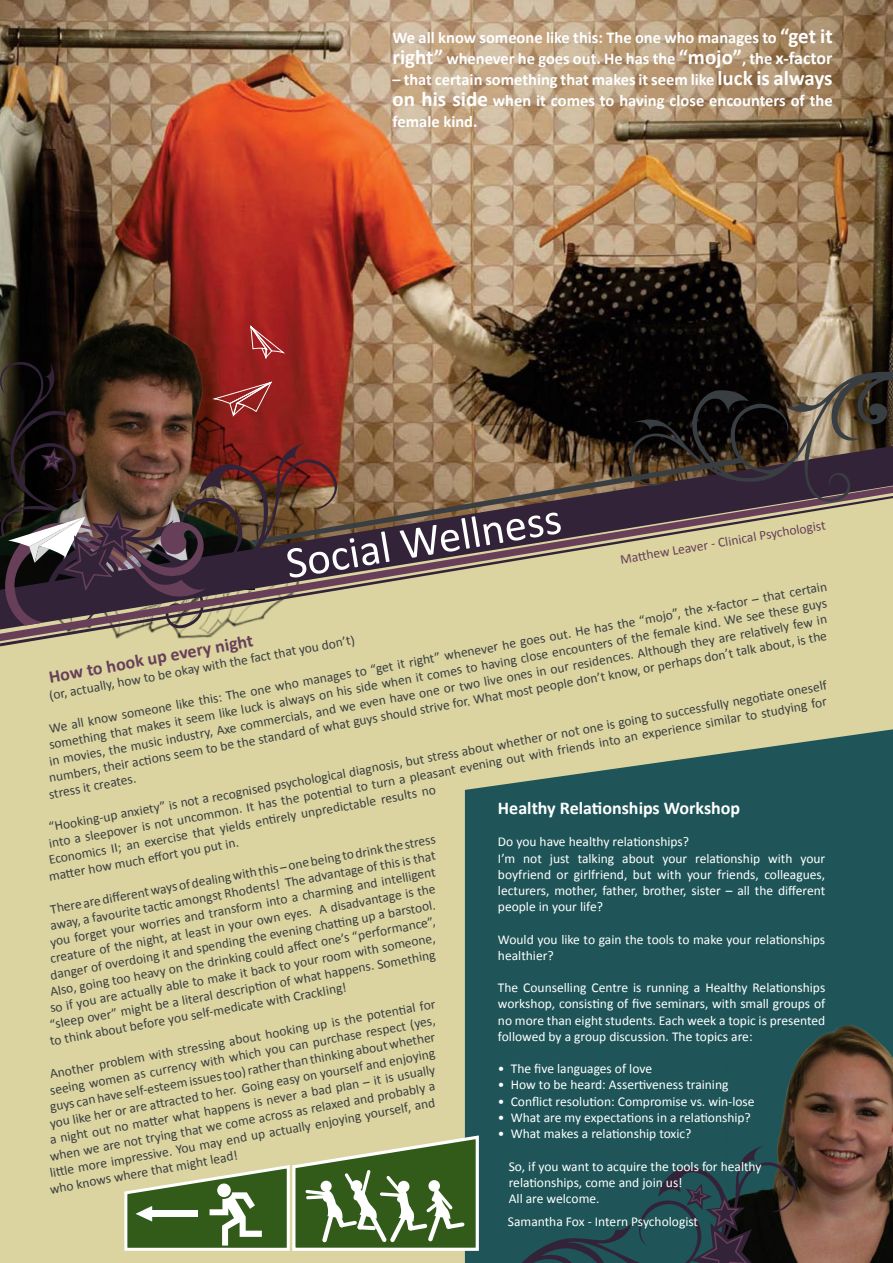
<style>
.page{position:relative;width:893px;height:1263px;background:#dbd4a0}
.page>*{position:absolute;margin:0;border:0;box-sizing:border-box;transform-origin:0 0}
.t1{font:45px "Calibri";color:#fff}
.t2{font:700 18px "Calibri";color:#fff}
.t3{font:700 18px "Calibri";color:#673f59}
.t4{font:700 16.5px/21px "Calibri";color:#fff}
.t5{font:13.5px/16px "Calibri";color:#383e42}
.t6{font:13.5px/16.2px "Calibri";color:#fff}
.t7{font:13.5px "Calibri";color:#673f59}
.s1{font-size:21px}
.s2{font-size:18px}
</style>
<div class="page">
<svg style="left:465px;top:729px;width:428px;height:534px;background:#2e5f5e"></svg>
<img style="left:0;top:0;width:893px;height:446px">
<svg style="left:344px;top:446px;width:282px;height:40px;background:#8b6e4f"></svg>
<svg style="left:287px;top:443px;width:57px;height:43px;background:#822721"></svg>
<svg style="left:0;top:641px;width:315px;height:5px"></svg>
<svg style="left:0;top:486px;width:851px;height:155px"></svg>
<svg style="left:626px;top:368px;width:267px;height:137px;background:#382f2d"></svg>
<img style="left:724px;top:1009px;width:169px;height:254px">
<svg style="left:124px;top:1133px;width:356px;height:119px"></svg>
<svg style="left:496px;top:1145px;width:307px;height:118px;background:#24464a"></svg>
<img style="left:0;top:305px;width:287px;height:331px">
<p class="t4" style="left:393px;top:26px;width:442px">We all know someone like this: The one who manages to <span class="s1">“get it right”</span> whenever he goes out. He has the <span class="s1">“mojo”</span>, the <span class="s2">x-factor</span></p>
<p class="t4" style="left:393px;top:68px;width:442px;text-align:justify">– that certain something that makes it seem like <span class="s1">luck is always on his side</span> when it comes to having close encounters of the female kind.</p>
<h1 class="t1" style="left:282px;top:535px;width:280px;rotate:-9deg">Social Wellness</h1>
<p class="t7" style="left:619px;top:550px;width:209px;rotate:-9deg">Matt hew Leaver - Clinical Psychologist</p>
<p class="t5" style="left:47px;top:717px;width:792px;rotate:-10deg">We all know someone like this: The one who manages to “get it right” whenever he goes out. He has the “mojo”, the x-factor – that certain</p>
<p class="t5" style="left:47px;top:734px;width:792px;rotate:-10deg">something that makes it seem like luck is always on his side when it comes to having close encounters of the female kind. We see these guys</p>
<p class="t5" style="left:47px;top:750px;width:792px;rotate:-10deg">in movies, the music industry, Axe commercials, and we even have one or two live ones in our residences. Although they are relati vely few in</p>
<p class="t5" style="left:47px;top:766px;width:792px;rotate:-10deg">numbers, their acti ons seem to be the standard of what guys should strive for. What most people don’t know, or perhaps don’t talk about, is the</p>
<p class="t5" style="left:48px;top:686px;width:312px;rotate:-10deg">(or, actually, how to be okay with the fact that you don’t)</p>
<h2 class="t3" style="left:47px;top:666px;width:209px;rotate:-10deg">How to hook up every night</h2>
<p class="t5" style="left:44px;top:816px;width:795px;rotate:-10deg">“Hooking-up anxiety” is not a recognised psychological diagnosis, but stress about whether or not one is going to successfully negoti ate oneself into a sleepover is not uncommon. It has the potenti al to turn a pleasant evening out with friends into an experience similar to studying for</p>
<p class="t5" style="left:48px;top:785px;width:90px;rotate:-10deg">stress it creates.</p>
<p class="t5" style="left:44px;top:850px;width:397px;line-height:16.8px;rotate:-10deg">Economics II; an exercise that yields enti rely unpredictable results no matt er how much eff ort you put in.</p>
<h2 class="t2" style="left:498px;top:797px;width:244px">Healthy Relationships Workshop</h2>
<p class="t6" style="left:498px;top:833px;width:329px">Do you have healthy relationships?<br>I’m not just talking about your relationship with your boyfriend or girlfriend, but with your friends, colleagues, lecturers, mother, father, brother, sister – all the different people in your life?</p>
<p class="t6" style="left:498px;top:930px;width:329px">Would you like to gain the tools to make your relationships healthier?</p>
<p class="t6" style="left:498px;top:979px;width:329px;text-align:justify">The Counselling Centre is running a Healthy Relationships workshop, consisting of five seminars, with small groups of no more than eight students. Each week a topic is presented followed by a group discussion. The topics are:</p>
<p class="t6" style="left:498px;top:1060px;width:156px">• The five languages of love</p>
<p class="t6" style="left:498px;top:1076px;width:232px">• How to be heard: Assertiveness training</p>
<p class="t6" style="left:498px;top:1092px;width:258px">• Conflict resolution: Compromise vs. win-lose</p>
<p class="t6" style="left:498px;top:1109px;width:254px">• What are my expectations in a relationship?</p>
<p class="t6" style="left:498px;top:1125px;width:195px">• What makes a relationship toxic?</p>
<p class="t6" style="left:509px;top:1157px;width:254px">So, if you want to acquire the tools for healthy relationships, come and join us!<br>All are welcome.</p>
<p class="t5" style="left:49px;top:899px;width:393px;rotate:-10deg">There are diff erent ways of dealing with this – one being to drink the stress</p>
<p class="t5" style="left:49px;top:916px;width:393px;rotate:-10deg">away, a favourite tacti c amongst Rhodents! The advantage of this is that</p>
<p class="t5" style="left:49px;top:932px;width:393px;rotate:-10deg">you forget your worries and transform into a charming and intelligent</p>
<p class="t5" style="left:49px;top:949px;width:393px;rotate:-10deg">creature of the night, at least in your own eyes. A disadvantage is the</p>
<p class="t5" style="left:49px;top:965px;width:393px;rotate:-10deg">danger of overdoing it and spending the evening chatti ng up a barstool.</p>
<p class="t5" style="left:49px;top:982px;width:393px;rotate:-10deg">Also, going too heavy on the drinking could aff ect one’s “performance”,</p>
<p class="t5" style="left:49px;top:998px;width:393px;rotate:-10deg">so if you are actually able to make it back to your room with someone,</p>
<p class="t5" style="left:48px;top:1015px;width:393px;rotate:-10deg">“sleep over” might be a literal descripti on of what happens. Something</p>
<p class="t5" style="left:48px;top:1031px;width:303px;rotate:-10deg">to think about before you self-medicate with Crackling!</p>
<p class="t5" style="left:48px;top:1064px;width:393px;rotate:-10deg">Another problem with stressing about hooking up is the potenti al for</p>
<p class="t5" style="left:48px;top:1080px;width:393px;rotate:-10deg">seeing women as currency with which you can purchase respect (yes,</p>
<p class="t5" style="left:48px;top:1097px;width:393px;rotate:-10deg">guys can have self-esteem issues too) rather than thinking about whether</p>
<p class="t5" style="left:48px;top:1113px;width:393px;rotate:-10deg">you like her or are att racted to her. Going easy on yourself and enjoying</p>
<p class="t5" style="left:48px;top:1130px;width:393px;rotate:-10deg">a night out no matt er what happens is never a bad plan – it is usually</p>
<p class="t5" style="left:48px;top:1146px;width:393px;rotate:-10deg">when we are not trying that we come across as relaxed and probably a</p>
<p class="t5" style="left:48px;top:1163px;width:393px;rotate:-10deg">litt le more impressive. You may end up actually enjoying yourself, and</p>
<p class="t5" style="left:48px;top:1180px;width:192px;rotate:-10deg">who knows where that might lead!</p>
<p class="t6" style="left:508px;top:1212px;width:192px">Samantha Fox - Intern Psychologist</p>
</div>
